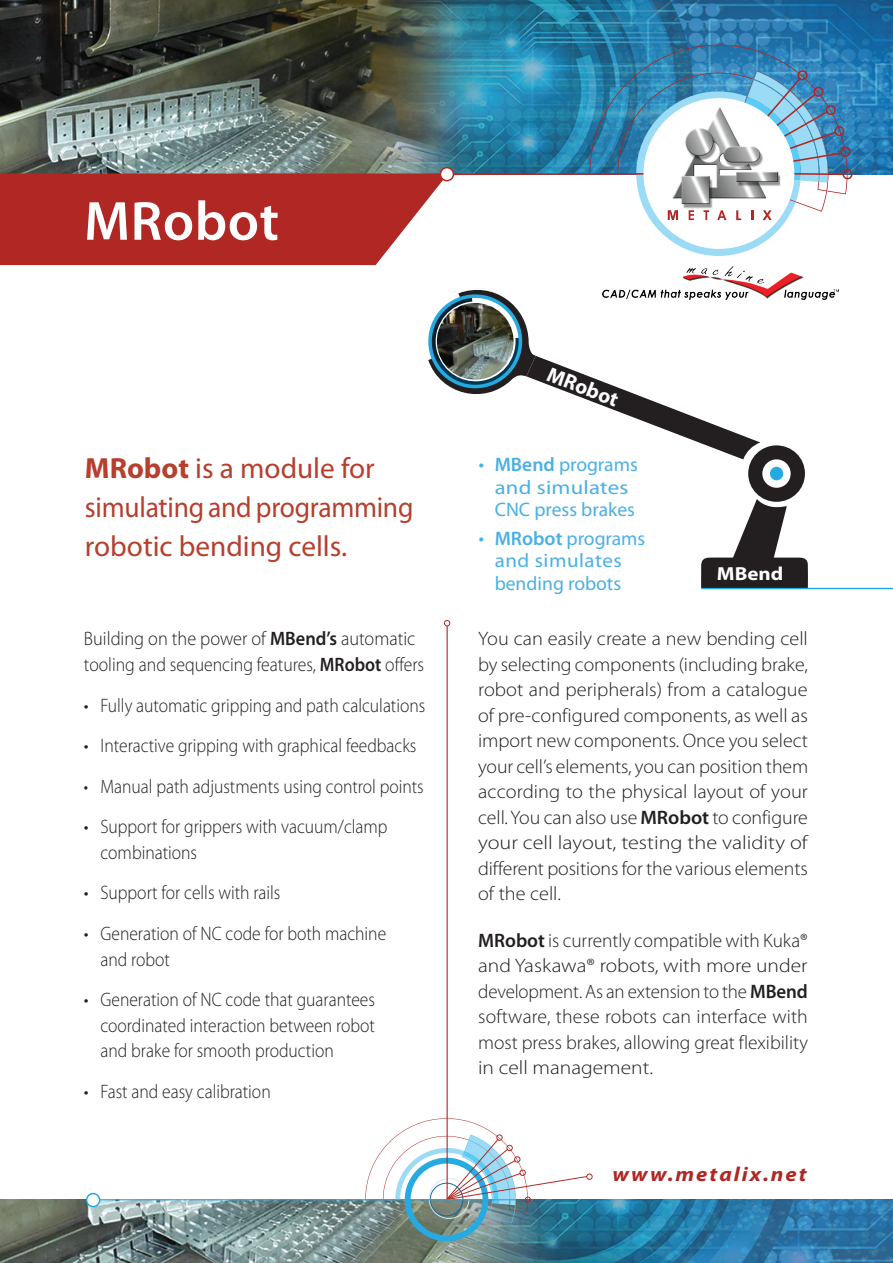
<style>
.page{position:relative;width:893px;height:1263px;background:#fff}
.page>*{position:absolute;margin:0;border:0;box-sizing:border-box;transform-origin:0 0}
.t1{font:600 55.5px "Myriad Pro";letter-spacing:.01em;color:#fff}
.t2{font:29.25px/39px "Myriad Pro";letter-spacing:-.01em;color:#b63f2e;scale:.94 1}
.t3{font:29.25px "Myriad Pro";letter-spacing:-.01em;color:#b63f2e}
.t4{font:700 21px "Myriad Pro";color:#fff}
.t5{font:italic 700 20.25px "Myriad Pro";letter-spacing:.09em;color:#b02723;scale:1.11 1}
.t6{font:19.65px "Myriad Pro";color:#4ab0e4}
.t7{font:19.65px "Myriad Pro";color:#4ab0e4;scale:1.16 1}
.t8{font:19.65px "Myriad Pro";letter-spacing:.025em;color:#4ab0e4;scale:1.07 1}
.t9{font:700 19.65px "Fb Spoiler";color:#4ab0e4}
.t10{font:300 19.5px/25.5px "Myriad Pro";color:#231f20;scale:.9 1}
.t11{font:300 19.5px/25.5px "Myriad Pro";color:#231f20;text-align:justify;scale:1.04 1}
.t12{font:300 19.5px/25.5px "Myriad Pro";color:#231f20}
.t13{font:300 19.5px/25.5px "Myriad Pro";color:#231f20;scale:.94 1}
.t14{font:700 18.9px "Myriad Pro";color:#fff;scale:1.11 1}
.s1{font-weight:700}
.s2{font-weight:600}
</style>
<div class="page">
<img style="left:0;top:1200px;width:893px;height:63px">
<img style="left:0;top:0;width:893px;height:174px">
<img style="left:683px;top:267px;width:155px;height:33px">
<img style="left:365px;top:1118px;width:228px;height:123px">
<svg style="left:444px;top:620px;width:6px;height:6px"></svg>
<hr style="left:447px;top:626px;width:1px;height:574px;background:#b02723">
<hr style="left:701px;top:588px;width:192px;height:1px;background:#24aae1">
<svg style="left:428px;top:280px;width:380px;height:308px"></svg>
<div style="left:770px;top:467px;width:13px;height:14px;background:#24aae1;border-radius:50%"></div>
<hr style="left:95px;top:1199px;width:421px;height:1px;background:#25abe2">
<div style="left:87px;top:1193px;width:13px;height:13px;background:#fff;border-radius:50%"></div>
<div style="left:86px;top:1193px;width:14px;height:14px;border:2px solid #25abe2;border-radius:50%"></div>
<img style="left:0;top:45px;width:853px;height:220px">
<img style="left:662px;top:102px;width:118px;height:107px">
<p class="t1" style="left:84px;top:186px;width:196px">MRobot</p>
<p class="t3" style="left:85px;top:450px;width:291px"><span class="s1">MRobot</span> is a module for</p>
<p class="t2" style="left:85px;top:487px;width:351px">simulating and programming robotic bending cells.</p>
<p class="t13" style="left:84px;top:626px;width:363px">Building on the power of <span class="s2">MBend s’</span> automatic tooling and sequencing features, <span class="s2">MRobot</span> offers</p>
<p class="t10" style="left:100px;top:693px;width:362px">Fully automatic gripping and path calculations</p>
<p class="t12" style="left:84px;top:693px;width:6px">•</p>
<p class="t12" style="left:84px;top:733px;width:6px">•</p>
<p class="t10" style="left:84px;top:774px;width:6px">•</p>
<p class="t12" style="left:84px;top:814px;width:6px">•</p>
<p class="t12" style="left:84px;top:880px;width:6px">•</p>
<p class="t12" style="left:84px;top:921px;width:6px">•</p>
<p class="t12" style="left:84px;top:987px;width:6px">•</p>
<p class="t12" style="left:84px;top:1078px;width:6px">•</p>
<p class="t10" style="left:100px;top:733px;width:352px">Interactive gripping with graphical feedbacks</p>
<p class="t10" style="left:100px;top:774px;width:361px">Manual path adjustments using control points</p>
<p class="t10" style="left:100px;top:814px;width:320px">Support for grippers with vacuum/clamp</p>
<p class="t10" style="left:100px;top:840px;width:109px">combinations</p>
<p class="t10" style="left:100px;top:880px;width:202px">Support for cells with rails</p>
<p class="t10" style="left:100px;top:921px;width:319px">Generation of NC code for both machine</p>
<p class="t10" style="left:100px;top:946px;width:79px">and robot</p>
<p class="t10" style="left:100px;top:987px;width:307px">Generation of NC code that guarantees</p>
<p class="t10" style="left:100px;top:1012px;width:306px">coordinated interaction between robot and brake for smooth production</p>
<p class="t10" style="left:100px;top:1078px;width:191px">Fast and easy calibration</p>
<p class="t4" style="left:553px;top:360px;width:76px;rotate:22deg">MRobot</p>
<p class="t9" style="left:478px;top:455px;width:7px">•</p>
<p class="t9" style="left:478px;top:528px;width:7px">•</p>
<p class="t6" style="left:495px;top:452px;width:145px"><span class="s2">MBend</span> programs</p>
<p class="t7" style="left:495px;top:475px;width:117px">and simulates</p>
<p class="t6" style="left:495px;top:497px;width:142px">CNC press brakes</p>
<p class="t6" style="left:495px;top:526px;width:152px"><span class="s2">MRobot</span> programs</p>
<p class="t8" style="left:495px;top:548px;width:120px">and simulates</p>
<p class="t6" style="left:495px;top:571px;width:128px">bending robots</p>
<p class="t14" style="left:717px;top:562px;width:61px">MBend</p>
<p class="t11" style="left:478px;top:626px;width:319px">You can easily create a new bending cell by selecting components (including brake, robot and peripherals) from a catalogue of pre-configured components, as well as import new components. Once you select your cells’ elements, you can position them according to the physical layout of your cell.You can also use <span class="s2">MRobot</span> to configure your cell layout, testing the validity of</p>
<p class="t12" style="left:478px;top:856px;width:331px">different positions for the various elements of the cell.</p>
<p class="t12" style="left:478px;top:928px;width:331px"><span class="s2">MRobot</span> is currently compatible with KukaR and Yaskawa® robots, with more under</p>
<p class="t12" style="left:478px;top:979px;width:331px;text-align:justify">development. As an extension to the <span class="s2">MBend </span>software, these robots can interface with most press brakes, allowing great flexibility in cell management.</p>
<p class="t5" style="left:612px;top:1160px;width:177px">www.metalix.net</p>
</div>
